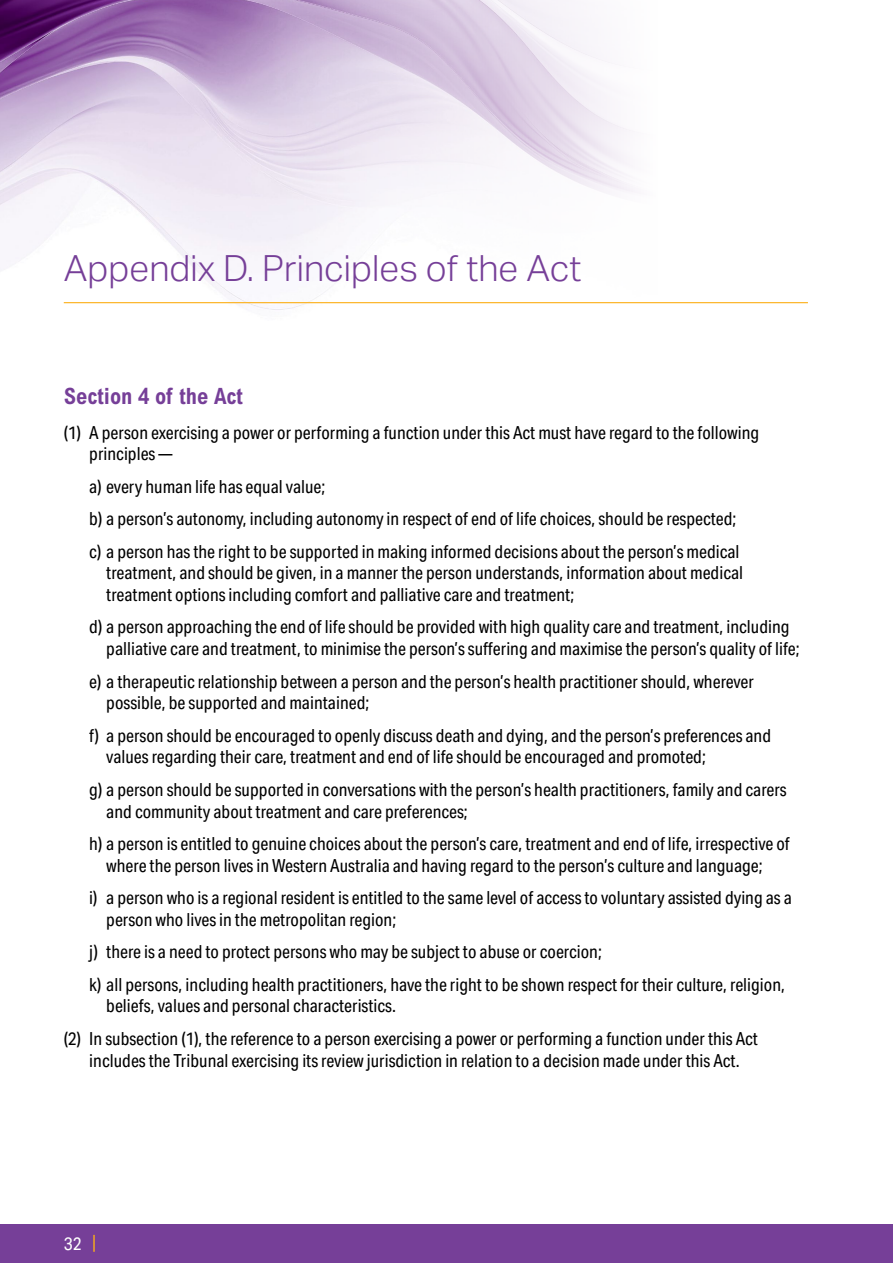
<style>
.page{position:relative;width:893px;height:1263px;background:#fff}
.page>*{position:absolute;margin:0;border:0;box-sizing:border-box;transform-origin:0 0}
.t1{font:300 36px "Aktiv Grotesk";color:#763f98}
.t2{font:700 condensed 22.5px "Arial MT Std";color:#763f98}
.t3{font:18px/21.8px "Aktiv Grotesk Cd";color:#000}
.t4{font:18px "Aktiv Grotesk Cd";color:#fff}
.s1{font-family:"Arial MT Std";color:#fcaf17}
</style>
<div class="page">
<div style="left:0;top:1225px;width:893px;height:38px;background:#763f98"></div>
<img style="left:0;top:0;width:693px;height:310px">
<hr style="left:64px;top:302px;width:744px;height:1px;background:#fcaf17">
<h1 class="t1" style="left:64px;top:247px;width:519px">Appendix D. Principles of the Act</h1>
<p class="t2" style="left:64px;top:383px;width:180px">Section 4 of the Act</p>
<p class="t3" style="left:89px;top:422px;width:671px;text-indent:-26px">(1) A person exercising a power or performing a function under this Act must have regard to the following principles —</p>
<p class="t3" style="left:89px;top:470px;width:652px;line-height:32.4px">a) every human life has equal value;<br>b) a person’s autonomy, including autonomy in respect of end of life choices, should be respected; c) a person has the right to be supported in making informed decisions about the person’s medical</p>
<p class="t3" style="left:106px;top:562px;width:638px">treatment, and should be given, in a manner the person understands, information about medical treatment options including comfort and palliative care and treatment;</p>
<p class="t3" style="left:106px;top:616px;width:695px;text-indent:-17px">d) a person approaching the end of life should be provided with high quality care and treatment, including palliative care and treatment, to minimise the person’s suffering and maximise the person’s quality of life;</p>
<p class="t3" style="left:106px;top:670px;width:649px;text-indent:-17px">e) a therapeutic relationship between a person and the person’s health practitioner should, wherever possible, be supported and maintained;</p>
<p class="t3" style="left:106px;top:725px;width:666px;text-indent:-17px">f) a person should be encouraged to openly discuss death and dying, and the person’s preferences and values regarding their care, treatment and end of life should be encouraged and promoted;</p>
<p class="t3" style="left:106px;top:779px;width:682px;text-indent:-17px">g) a person should be supported in conversations with the person’s health practitioners, family and carers and community about treatment and care preferences;</p>
<p class="t3" style="left:89px;top:833px;width:702px;text-align:center">h) a person is entitled to genuine choices about the person’s care, treatment and end of life, irrespective of where the person lives in Western Australia and having regard to the person’s culture and language;</p>
<p class="t3" style="left:106px;top:887px;width:687px;text-indent:-17px">i) a person who is a regional resident is entitled to the same level of access to voluntary assisted dying as a person who lives in the metropolitan region;</p>
<p class="t3" style="left:89px;top:936px;width:697px;line-height:32.4px">j) there is a need to protect persons who may be subject to abuse or coercion;<br>k) all persons, including health practitioners, have the right to be shown respect for their culture, religion,</p>
<p class="t3" style="left:64px;top:990px;width:696px;line-height:32.4px;text-indent:43px">beliefs, values and personal characteristics.<br>(2) In subsection (1), the reference to a person exercising a power or performing a function under this Act</p>
<p class="t3" style="left:89px;top:1049px;width:652px">includes the Tribunal exercising its review jurisdiction in relation to a decision made under this Act.</p>
<p class="t4" style="left:64px;top:1233px;width:34px">32 <span class="s1">|</span></p>
</div>
